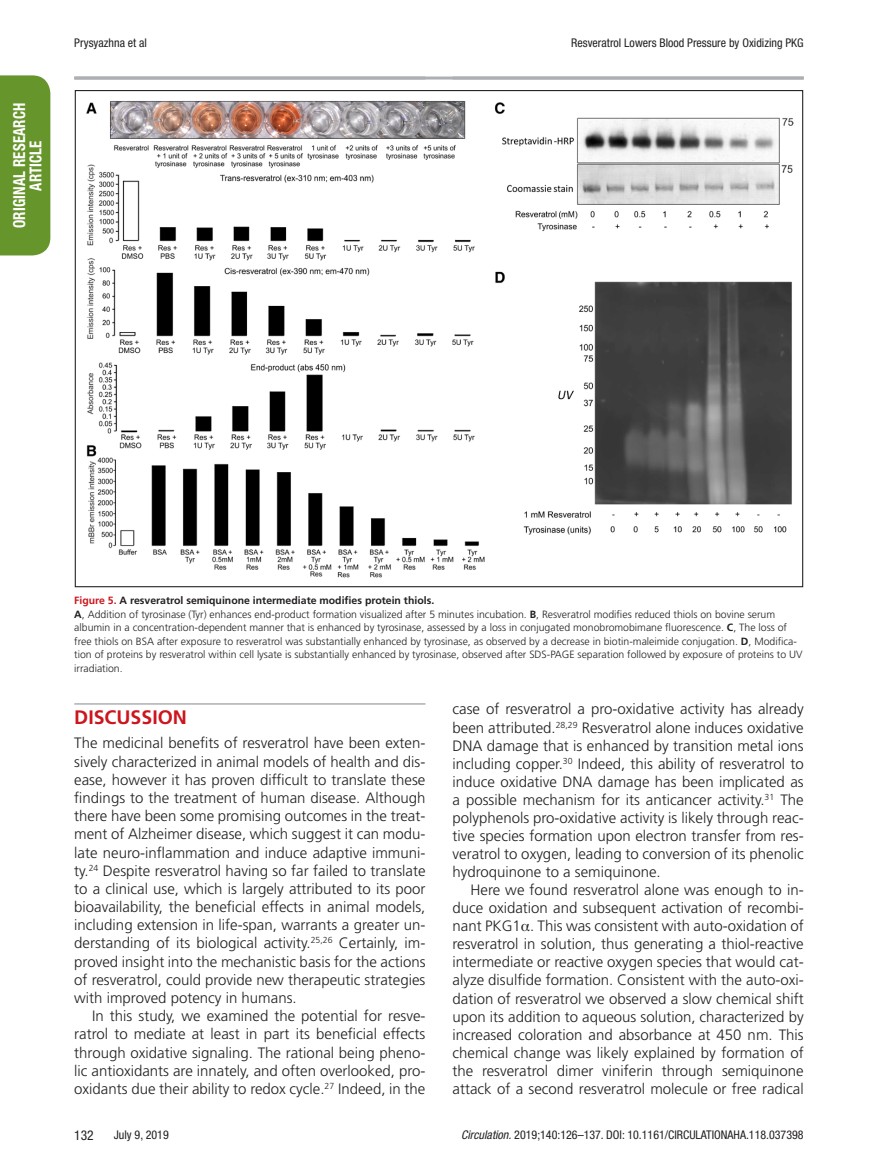
<style>
.page{position:relative;width:878px;height:1175px;background:#fff}
.page>*{position:absolute;margin:0;border:0;box-sizing:border-box;transform-origin:0 0}
.t1{font:700 19.5px "Frutiger LT Std";color:#cd151d}
.t2{font:700 condensed 16.5px/16.5px "Helvetica Neue LT Std";letter-spacing:.01em;color:#fff;text-align:center;scale:.9 1}
.t3{font:300 15px/18px "Frutiger LT Std";color:#231f20;text-align:justify}
.t4{font:condensed 13.5px "Helvetica Neue LT Std";color:#231f20}
.t5{font:condensed 12px "Helvetica Neue LT Std";color:#231f20}
.t6{font:300 10.5px/13.5px "Frutiger LT Std";color:#231f20}
.s1{font-weight:700;color:#cd151d}
.s2{font-weight:700}
.s3{font-family:"Gandhari Unicode";font-weight:400}
.s4{font-style:italic}
</style>
<div class="page">
<div style="left:0;top:75px;width:50px;height:180px;background:#66952c"></div>
<hr style="left:74px;top:76px;width:729px;height:4px;background:#b9babe">
<hr style="left:74px;top:703px;width:351px;height:1px;background:#aeafb3">
<svg style="left:74px;top:90px;width:729px;height:498px"></svg>
<p class="t2" style="left:11px;top:228px;width:140px;rotate:-90deg">ORIGINAL RESEARCH<br>ARTICLE</p>
<p class="t5" style="left:74px;top:36px;width:74px">Prysyazhna et al</p>
<p class="t5" style="left:571px;top:36px;width:234px">Resveratrol Lowers Blood Pressure by Oxidizing PKG</p>
<p class="t6" style="left:74px;top:594px;width:729px"><span class="s1">Figure 5.</span> <span class="s2">A resveratrol semiquinone intermediate modifies protein thiols.<br>A</span>, Addition of tyrosinase (Tyr) enhances end-product formation visualized after 5 minutes incubation. <span class="s2">B</span>, Resveratrol modifies reduced thiols on bovine serum albumin in a concentration-dependent manner that is enhanced by tyrosinase, assessed by a loss in conjugated monobromobimane fluorescence. <span class="s2">C</span>, The loss of free thiols on BSA after exposure to resveratrol was substantially enhanced by tyrosinase, as observed by a decrease in biotin-maleimide conjugation. <span class="s2">D</span>, Modifica&shy;tion of proteins by resveratrol within cell lysate is substantially enhanced by tyrosinase, observed after SDS-PAGE separation followed by exposure of proteins to UV irradiation.</p>
<h1 class="t1" style="left:74px;top:706px;width:114px">DISCUSSION</h1>
<p class="t3" style="left:74px;top:734px;width:353px">The medicinal benefits of resveratrol have been exten&shy;sively characterized in animal models of health and dis&shy;ease, however it has proven difficult to translate these findings to the treatment of human disease. Although there have been some promising outcomes in the treat&shy;ment of Alzheimer disease, which suggest it can modu&shy;late neuro-inflammation and induce adaptive immuni&shy;ty.<sup>24</sup> Despite resveratrol having so far failed to translate to a clinical use, which is largely attributed to its poor bioavailability, the beneficial effects in animal models, including extension in life-span, warrants a greater un&shy;derstanding of its biological activity.<sup>25,26</sup> Certainly, im&shy;proved insight into the mechanistic basis for the actions of resveratrol, could provide new therapeutic strategies with improved potency in humans.</p>
<p class="t3" style="left:74px;top:1007px;width:353px;text-indent:18px">In this study, we examined the potential for resve&shy;ratrol to mediate at least in part its beneficial effects through oxidative signaling. The rational being pheno&shy;lic antioxidants are innately, and often overlooked, pro&shy;oxidants due their ability to redox cycle.<sup>27</sup> Indeed, in the</p>
<p class="t3" style="left:452px;top:700px;width:353px">case of resveratrol a pro-oxidative activity has already been attributed.<sup>28,29</sup> Resveratrol alone induces oxidative DNA damage that is enhanced by transition metal ions including copper.<sup>30</sup> Indeed, this ability of resveratrol to induce oxidative DNA damage has been implicated as a possible mechanism for its anticancer activity.<sup>31</sup> The polyphenols pro-oxidative activity is likely through reac&shy;tive species formation upon electron transfer from res&shy;veratrol to oxygen, leading to conversion of its phenolic hydroquinone to a semiquinone.</p>
<p class="t3" style="left:452px;top:881px;width:353px;text-indent:18px">Here we found resveratrol alone was enough to in&shy;duce oxidation and subsequent activation of recombi&shy;nant PKG1<span class="s3">α</span>. This was consistent with auto-oxidation of resveratrol in solution, thus generating a thiol-reactive intermediate or reactive oxygen species that would cat&shy;alyze disulfide formation. Consistent with the auto-oxi&shy;dation of resveratrol we observed a slow chemical shift upon its addition to aqueous solution, characterized by increased coloration and absorbance at 450 nm. This chemical change was likely explained by formation of the resveratrol dimer viniferin through semiquinone attack of a second resveratrol molecule or free radical</p>
<p class="t4" style="left:74px;top:1127px;width:21px">132</p>
<p class="t5" style="left:114px;top:1127px;width:56px">July 9, 2019</p>
<p class="t5" style="left:461px;top:1127px;width:344px"><span class="s4">Circulation.</span> 2019;140:126–137. DOI: 10.1161/CIRCULATIONAHA.118.037398</p>
</div>
